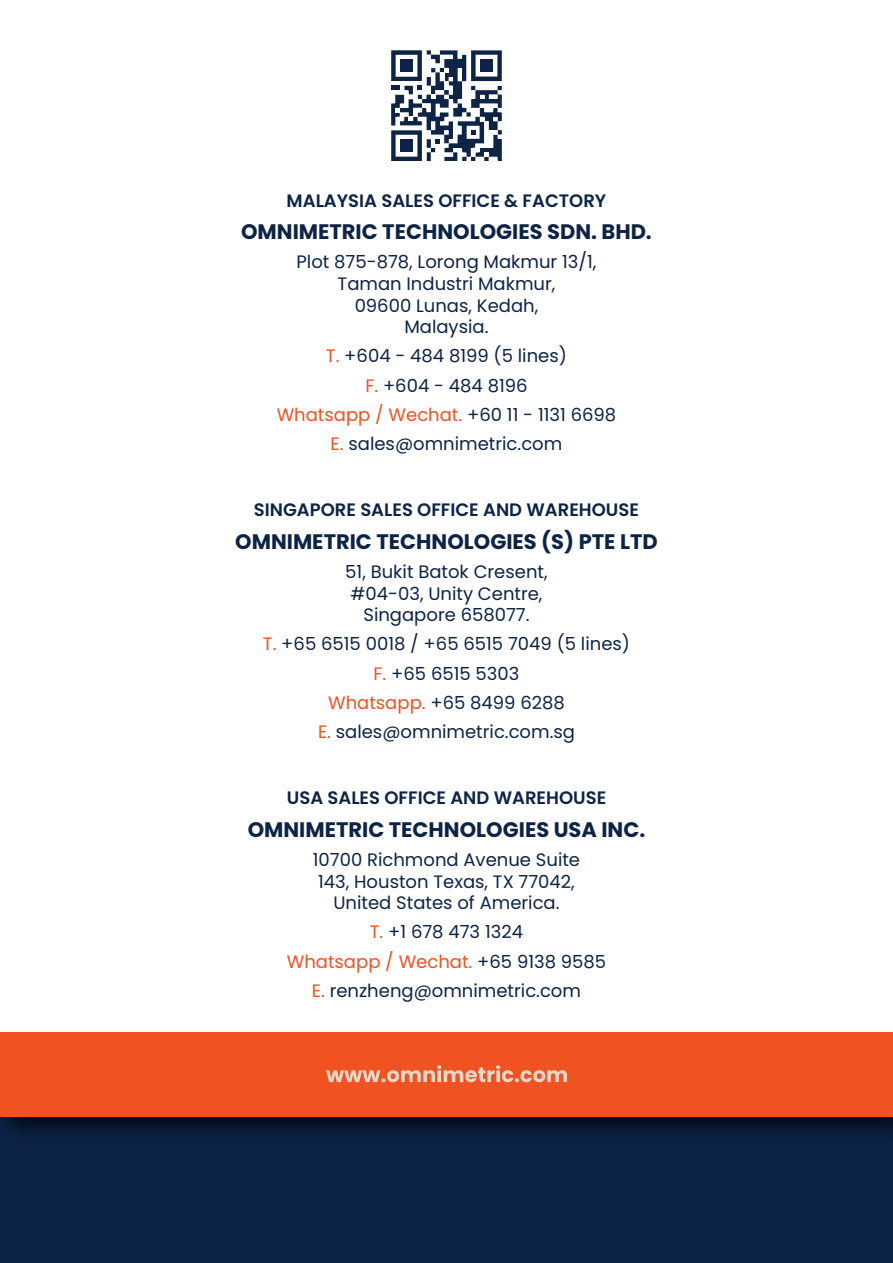
<style>
.page{position:relative;width:893px;height:1263px;background:#fff}
.page>*{position:absolute;margin:0;border:0;box-sizing:border-box;transform-origin:0 0}
.t1{font:700 21px "Poppins";color:#0d2446}
.t2{font:18px/29.1px "Poppins";color:#0d2446;text-align:center}
.t3{font:600 18px "Poppins";color:#0d2446}
.s1{color:#f05222}
</style>
<div class="page">
<div style="left:0;top:11px;width:893px;height:1252px;background:#0d2446"></div>
<img style="left:0;top:1116px;width:893px;height:18px">
<div style="left:0;top:1031px;width:893px;height:85px;background:#f05222"></div>
<div style="left:0;top:0;width:893px;height:1031px;background:#fff"></div>
<svg style="left:326px;top:1065px;width:241px;height:17px"></svg>
<svg style="left:391px;top:50px;width:111px;height:112px"></svg>
<p class="t3" style="left:287px;top:190px;width:321px">MALAYSIA SALES OFFICE &amp; FACTORY</p>
<p class="t1" style="left:241px;top:220px;width:412px">OMNIMETRIC TECHNOLOGIES SDN. BHD.</p>
<p class="t2" style="left:297px;top:252px;width:301px;line-height:21.6px">Plot 875-878, Lorong Makmur 13/1,<br>Taman Industri Makmur,<br>09600 Lunas, Kedah,<br>Malaysia.</p>
<p class="t2" style="left:277px;top:342px;width:341px"><span class="s1">T.</span> +604 - 484 8199 (5 lines)<br><span class="s1">F.</span> +604 - 484 8196<br><span class="s1">Whatsapp / Wechat.</span> +60 11 - 1131 6698<br><span class="s1">E.</span> sales@omnimetric.com</p>
<p class="t3" style="left:254px;top:499px;width:387px">SINGAPORE SALES OFFICE AND WAREHOUSE</p>
<p class="t1" style="left:235px;top:530px;width:424px">OMNIMETRIC TECHNOLOGIES (S) PTE LTD</p>
<p class="t2" style="left:345px;top:561px;width:204px;line-height:21.6px">51, Bukit Batok Cresent, #04-03, Unity Centre,<br>Singapore 658077.</p>
<p class="t2" style="left:263px;top:630px;width:369px"><span class="s1">T.</span> +65 6515 0018 / +65 6515 7049 (5 lines)<br><span class="s1">F.</span> +65 6515 5303<br><span class="s1">Whatsapp.</span> +65 8499 6288<br><span class="s1">E.</span> sales@omnimetric.com.sg</p>
<p class="t3" style="left:287px;top:787px;width:321px">USA SALES OFFICE AND WAREHOUSE</p>
<p class="t1" style="left:248px;top:818px;width:399px">OMNIMETRIC TECHNOLOGIES USA INC.</p>
<p class="t2" style="left:313px;top:849px;width:269px;line-height:21.6px">10700 Richmond Avenue Suite<br>143, Houston Texas, TX 77042,<br>United States of America.</p>
<p class="t2" style="left:287px;top:918px;width:321px"><span class="s1">T.</span> +1 678 473 1324<br><span class="s1">Whatsapp / Wechat.</span> +65 9138 9585<br><span class="s1">E.</span> renzheng@omnimetric.com</p>
</div>
